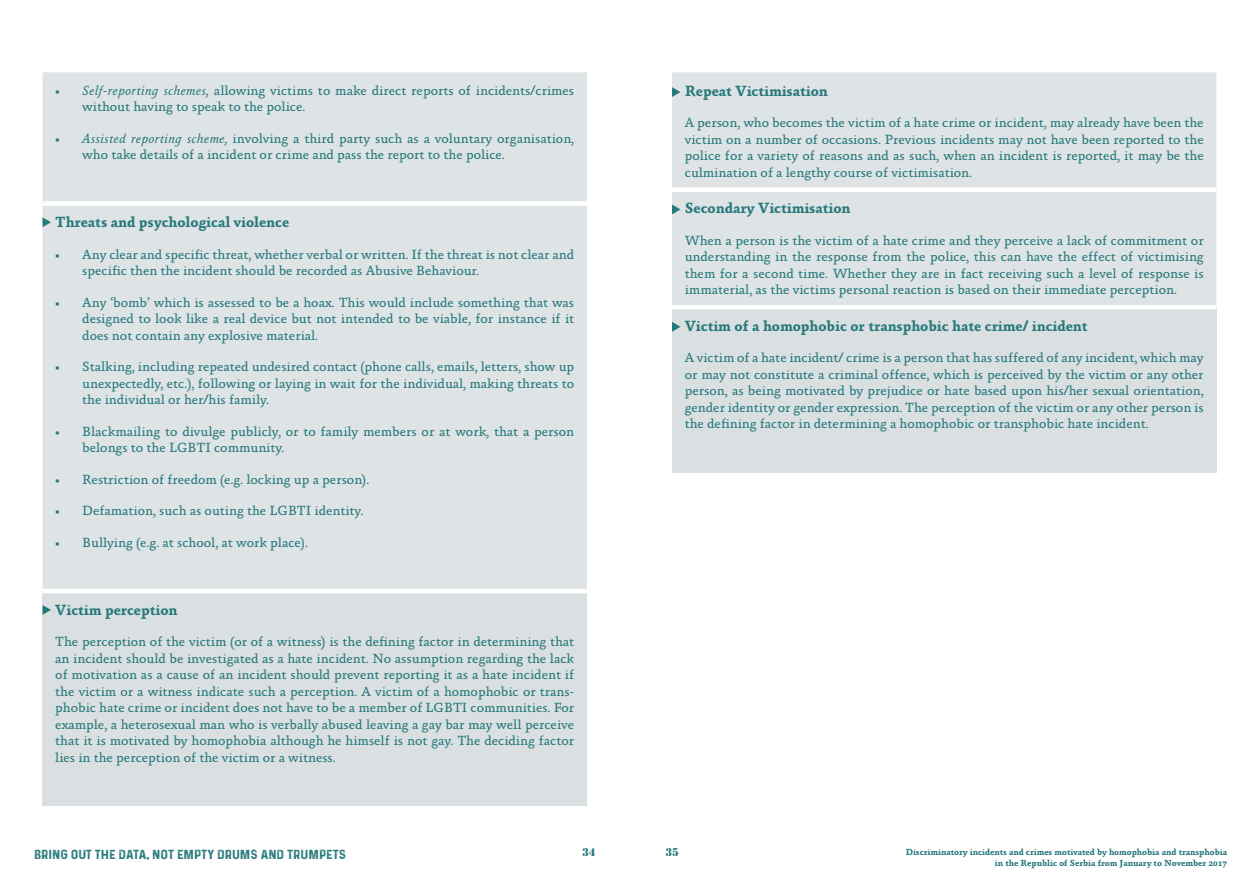
<style>
.page{position:relative;width:1259px;height:893px;background:#fff}
.page>*{position:absolute;margin:0;border:0;box-sizing:border-box;transform-origin:0 0}
.t1{font:700 15px "Absara Pro";color:#28797c}
.t2{font:13.5px/16.5px "Absara Pro";color:#28797c;text-align:justify}
.t3{font:10.5px "Prequel Demo";color:#28797c;scale:1.1 1}
.t4{font:10.5px "Stencil Std";color:#28797c}
.t5{font:700 9px/10.8px "Absara Pro";color:#28797c;text-align:right}
.s1{font-style:italic}
</style>
<div class="page">
<div style="left:43px;top:72px;width:544px;height:517px;background:#dee4e5"></div>
<div style="left:43px;top:591px;width:544px;height:215px;background:#dae0e1"></div>
<div style="left:43px;top:201px;width:544px;height:5px;background:#fff"></div>
<hr style="left:43px;top:589px;width:544px;height:4px;background:#fff">
<svg style="left:43px;top:217px;width:8px;height:10px"></svg>
<svg style="left:43px;top:605px;width:8px;height:10px"></svg>
<div style="left:672px;top:72px;width:544px;height:233px;background:#dee4e5"></div>
<div style="left:672px;top:307px;width:544px;height:165px;background:#dae0e1"></div>
<div style="left:672px;top:187px;width:544px;height:5px;background:#fff"></div>
<hr style="left:672px;top:305px;width:544px;height:4px;background:#fff">
<svg style="left:672px;top:322px;width:8px;height:10px"></svg>
<svg style="left:672px;top:205px;width:8px;height:9px"></svg>
<svg style="left:672px;top:87px;width:8px;height:10px"></svg>
<p class="t2" style="left:82px;top:83px;width:493px;text-indent:-27px"><span class="s1">• Self-reporting schemes,</span> allowing victims to make direct reports of incidents/crimes without having to speak to the police.</p>
<p class="t2" style="left:82px;top:131px;width:493px;text-indent:-27px"><span class="s1">• Assisted reporting scheme,</span> involving a third party such as a voluntary organisation, who take details of a incident or crime and pass the report to the police.</p>
<p class="t1" style="left:55px;top:214px;width:235px">Threats and psychological violence</p>
<p class="t2" style="left:82px;top:247px;width:493px;text-indent:-27px">• Any clear and specific threat, whether verbal or written. If the threat is not clear and specific then the incident should be recorded as Abusive Behaviour.</p>
<p class="t2" style="left:82px;top:295px;width:493px;text-indent:-27px">• Any ‘bomb’ which is assessed to be a hoax. This would include something that was designed to look like a real device but not intended to be viable, for instance if it does not contain any explosive material.</p>
<p class="t2" style="left:82px;top:359px;width:493px;text-indent:-27px">• Stalking, including repeated undesired contact (phone calls, emails, letters, show up unexpectedly, etc.), following or laying in wait for the individual, making threats to the individual or her/his family.</p>
<p class="t2" style="left:82px;top:424px;width:493px;text-indent:-27px">• Blackmailing to divulge publicly, or to family members or at work, that a person belongs to the LGBTI community.</p>
<p class="t2" style="left:55px;top:472px;width:316px">• Restriction of freedom (e.g. locking up a person).</p>
<p class="t2" style="left:55px;top:503px;width:310px">• Defamation, such as outing the LGBTI identity.</p>
<p class="t2" style="left:55px;top:535px;width:254px">• Bullying (e.g. at school, at work place).</p>
<p class="t1" style="left:55px;top:601px;width:124px">Victim perception</p>
<p class="t2" style="left:55px;top:634px;width:520px">The perception of the victim (or of a witness) is the defining factor in determining that an incident should be investigated as a hate incident. No assumption regarding the lack of motivation as a cause of an incident should prevent reporting it as a hate incident if the victim or a witness indicate such a perception. A victim of a homophobic or trans&shy;phobic hate crime or incident does not have to be a member of LGBTI communities. For example, a heterosexual man who is verbally abused leaving a gay bar may well perceive that it is motivated by homophobia although he himself is not gay. The deciding factor lies in the perception of the victim or a witness.</p>
<p class="t1" style="left:685px;top:83px;width:144px">Repeat Victimisation</p>
<p class="t2" style="left:685px;top:115px;width:520px">A person, who becomes the victim of a hate crime or incident, may already have been the victim on a number of occasions. Previous incidents may not have been reported to the police for a variety of reasons and as such, when an incident is reported, it may be the culmination of a lengthy course of victimisation.</p>
<p class="t1" style="left:685px;top:200px;width:167px">Secondary Victimisation</p>
<p class="t2" style="left:685px;top:233px;width:520px">When a person is the victim of a hate crime and they perceive a lack of commitment or understanding in the response from the police, this can have the effect of victimising them for a second time. Whether they are in fact receiving such a level of response is immaterial, as the victims personal reaction is based on their immediate perception.</p>
<p class="t1" style="left:685px;top:317px;width:404px">Victim of a homophobic or transphobic hate crime/ incident</p>
<p class="t2" style="left:685px;top:350px;width:520px">A victim of a hate incident/ crime is a person that has suffered of any incident, which may or may not constitute a criminal offence, which is perceived by the victim or any other person, as being motivated by prejudice or hate based upon his/her sexual orientation, gender identity or gender expression. The perception of the victim or any other person is the defining factor in determining a homophobic or transphobic hate incident.</p>
<p class="t4" style="left:582px;top:845px;width:15px">34</p>
<p class="t4" style="left:665px;top:845px;width:15px">35</p>
<p class="t3" style="left:34px;top:847px;width:285px">BRING OUT THE DATA, NOT EMPTY DRUMS AND TRUMPETS</p>
<p class="t5" style="left:905px;top:847px;width:323px">Discriminatory incidents and crimes motivated by homophobia and transphobia in the Republic of Serbia from January to November 2017</p>
</div>
